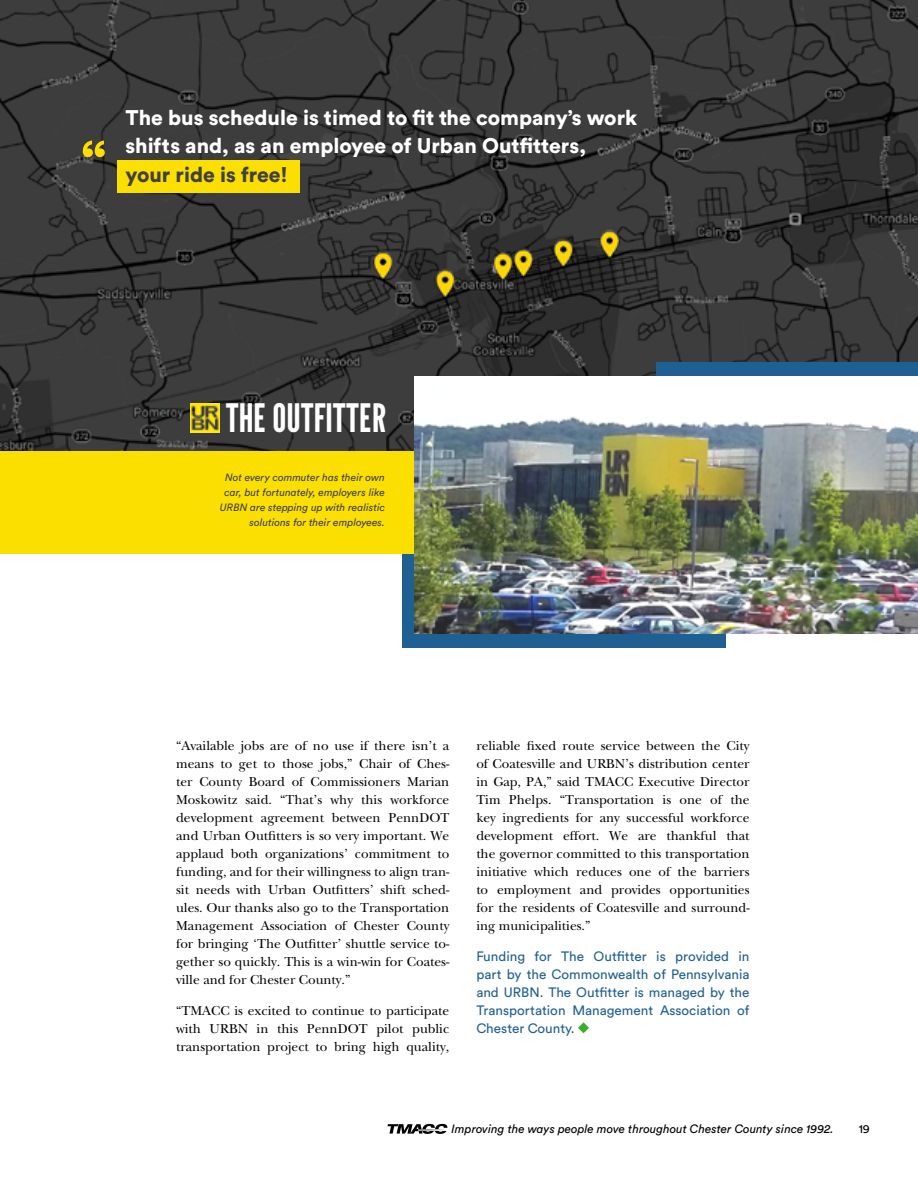
<style>
.page{position:relative;width:918px;height:1188px;background:#fff}
.page>*{position:absolute;margin:0;border:0;box-sizing:border-box;transform-origin:0 0}
.t1{font:900 56.7px "Circular Std";color:#fbdf01}
.t2{font:39.15px "League Gothic";color:#fff}
.t3{font:900 21px/28.5px "Circular Std";color:#fff}
.t4{font:900 21px "Circular Std";color:#414042}
.t5{font:13.5px/18px "New Baskerville";color:#000;text-align:justify}
.t6{font:13.5px/18px "Circular Std";color:#216092;text-align:justify}
.t7{font:italic 12px "Circular Std";color:#000}
.t8{font:12px "Circular Std";color:#000}
.t9{font:italic 10.5px/15px "Circular Std";color:#414042;text-align:right}
</style>
<div class="page">
<div style="left:402px;top:532px;width:324px;height:116px;background:#1f6092"></div>
<div style="left:0;top:141px;width:706px;height:413px;background:#fbdf01"></div>
<img style="left:0;top:0;width:918px;height:450px">
<div style="left:117px;top:160px;width:182px;height:32px;background:#fbdf01"></div>
<svg style="left:578px;top:1022px;width:11px;height:11px"></svg>
<img style="left:190px;top:403px;width:29px;height:29px">
<div style="left:657px;top:362px;width:261px;height:115px;background:#1f6092"></div>
<img style="left:415px;top:377px;width:503px;height:257px">
<svg style="left:387px;top:1124px;width:60px;height:10px"></svg>
<h1 class="t1" style="left:81px;top:123px;width:27px">“</h1>
<h3 class="t3" style="left:125px;top:103px;width:513px">The bus schedule is timed to fit the company’s work shifts and, as an employee of Urban Outfitters,</h3>
<h3 class="t4" style="left:125px;top:161px;width:164px">your ride is free!</h3>
<h2 class="t2" style="left:226px;top:391px;width:162px">THE OUTFITTER</h2>
<p class="t9" style="left:220px;top:470px;width:166px">Not every commuter has their own car, but fortunately, employers like URBN are stepping up with realistic solutions for their employees.</p>
<p class="t5" style="left:176px;top:737px;width:275px">“Available jobs are of no use if there isn’t a means to get to those jobs,” Chair of Ches&shy;ter County Board of Commissioners Marian Moskowitz said. “That’s why this workforce development agreement between PennDOT and Urban Outfitters is so very important. We applaud both organizations’ commitment to funding, and for their willingness to align tran&shy;sit needs with Urban Outfitters’ shift sched&shy;ules. Our thanks also go to the Transportation Management Association of Chester County for bringing ‘The Outfitter’ shuttle service to&shy;gether so quickly. This is a win-win for Coates&shy;ville and for Chester County.”</p>
<p class="t5" style="left:176px;top:1002px;width:275px">“TMACC is excited to continue to participate with URBN in this PennDOT pilot public transportation project to bring high quality,</p>
<p class="t5" style="left:476px;top:736px;width:275px">reliable fixed route service between the City of Coatesville and URBN’s distribution center in Gap, PA,” said TMACC Executive Director Tim Phelps. “Transportation is one of the key ingredients for any successful workforce development effort. We are thankful that the governor committed to this transportation initiative which reduces one of the barriers to employment and provides opportunities for the residents of Coatesville and surround&shy;ing municipalities.”</p>
<p class="t6" style="left:476px;top:947px;width:275px">Funding for The Outfitter is provided in part by the Commonwealth of Pennsylvania and URBN. The Outfitter is managed by the Transportation Management Association of Chester County.</p>
<p class="t7" style="left:452px;top:1121px;width:383px">Improving the ways people move throughout Chester County since 1992.</p>
<p class="t8" style="left:859px;top:1121px;width:13px">19</p>
</div>
